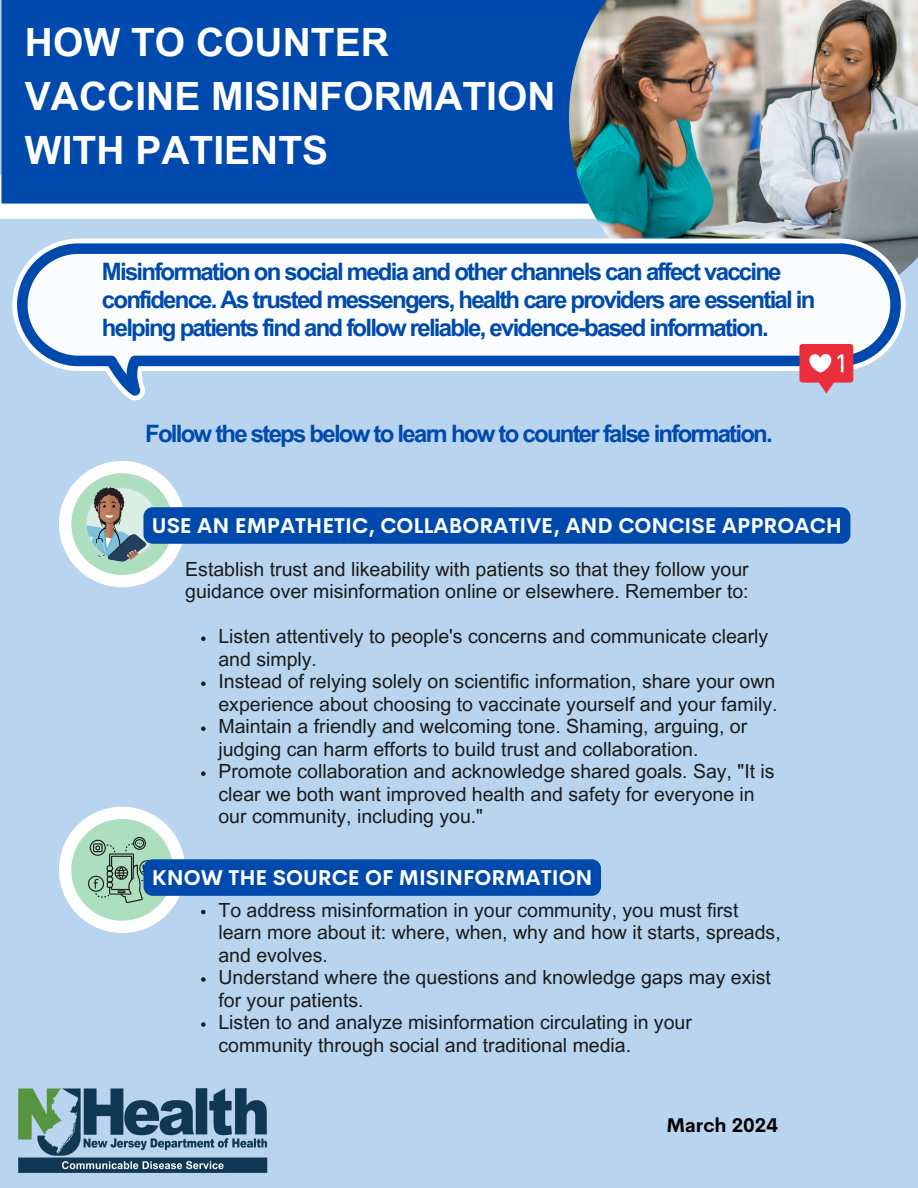
<style>
.page{position:relative;width:918px;height:1188px;background:#b9d4ee}
.page>*{position:absolute;margin:0;border:0;box-sizing:border-box;transform-origin:0 0}
.t1{font:700 39px/54px "Arial MT Pro";color:#fff}
.t2{font:700 24px/28.2px "Arial MT Pro";letter-spacing:-.075em;color:#004aad}
.t3{font:700 21px "Cerebri Sans";color:#fff}
.t4{font:19.5px/22.5px "Arial MT Pro";color:#1b1b1b}
.t5{font:700 19.5px "Cerebri Sans";color:#000}
</style>
<div class="page">
<div style="left:59px;top:461px;width:126px;height:126px;background:#fff;border-radius:50%"></div>
<div style="left:71px;top:473px;width:102px;height:102px;background:#addebe;border-radius:50%"></div>
<img style="left:84px;top:486px;width:76px;height:76px">
<svg style="left:201px;top:636px;width:5px;height:5px"></svg>
<svg style="left:201px;top:681px;width:5px;height:5px"></svg>
<svg style="left:201px;top:726px;width:5px;height:5px"></svg>
<svg style="left:201px;top:771px;width:5px;height:5px"></svg>
<div style="left:0;top:175px;width:569px;height:44px;background:#fff"></div>
<div style="left:1px;top:0;width:568px;height:204px;background:#004aad"></div>
<img style="left:569px;top:0;width:349px;height:269px">
<svg style="left:12px;top:239px;width:894px;height:162px"></svg>
<svg style="left:17px;top:243px;width:884px;height:153px;fill:#fafcfe"></svg>
<div style="left:799px;top:344px;width:54px;height:39px;background:#eb2e3c;border-radius:3px"></div>
<svg style="left:817px;top:382px;width:19px;height:11px"></svg>
<svg style="left:809px;top:354px;width:22px;height:19px"></svg>
<svg style="left:838px;top:354px;width:5px;height:18px"></svg>
<div style="left:59px;top:807px;width:126px;height:126px;background:#fff;border-radius:50%"></div>
<div style="left:71px;top:819px;width:102px;height:102px;background:#addebe;border-radius:50%"></div>
<svg style="left:88px;top:837px;width:59px;height:66px"></svg>
<div style="left:143px;top:507px;width:707px;height:37px;background:#004aad"></div>
<svg style="left:201px;top:910px;width:5px;height:4px"></svg>
<svg style="left:201px;top:977px;width:5px;height:5px"></svg>
<svg style="left:201px;top:1022px;width:5px;height:5px"></svg>
<div style="left:143px;top:859px;width:458px;height:37px;background:#004aad;border-radius:9px"></div>
<img style="left:18px;top:1088px;width:250px;height:85px">
<p class="t1" style="left:25px;top:20px;width:532px">HOW TO COUNTER<br>VACCINE MISINFORMATION<br>WITH PATIENTS</p>
<h2 class="t2" style="left:102px;top:261px;width:715px">Misinformation on social media and other channels can affect vaccine confidence. As trusted messengers, health care providers are essential in helping patients find and follow reliable, evidence-based information.</h2>
<p class="t2" style="left:145px;top:422px;width:629px">Follow the steps below to learn how to counter false information.</p>
<p class="t3" style="left:152px;top:512px;width:692px">USE AN EMPATHETIC, COLLABORATIVE, AND CONCISE APPROACH</p>
<h1 class="t4" style="left:185px;top:560px;width:565px">Establish trust and likeability with patients so that they follow your guidance over misinformation online or elsewhere. Remember to:</h1>
<p class="t4" style="left:218px;top:628px;width:551px">Listen attentively to people's concerns and communicate clearly and simply.</p>
<p class="t4" style="left:218px;top:673px;width:561px">Instead of relying solely on scientific information, share your own experience about choosing to vaccinate yourself and your family.</p>
<p class="t4" style="left:218px;top:718px;width:530px">Maintain a friendly and welcoming tone. Shaming, arguing, or judging can harm efforts to build trust and collaboration.</p>
<h2 class="t4" style="left:218px;top:763px;width:558px">Promote collaboration and acknowledge shared goals. Say, "It is clear we both want improved health and safety for everyone in our community, including you."</h2>
<p class="t3" style="left:152px;top:864px;width:442px">KNOW THE SOURCE OF MISINFORMATION</p>
<h3 class="t4" style="left:218px;top:901px;width:564px">To address misinformation in your community, you must first learn more about it: where, when, why and how it starts, spreads, and evolves.</h3>
<p class="t4" style="left:218px;top:968px;width:554px">Understand where the questions and knowledge gaps may exist for your patients.</p>
<p class="t4" style="left:218px;top:1013px;width:475px">Listen to and analyze misinformation circulating in your community through social and traditional media.</p>
<p class="t5" style="left:667px;top:1113px;width:113px">March 2024</p>
</div>
